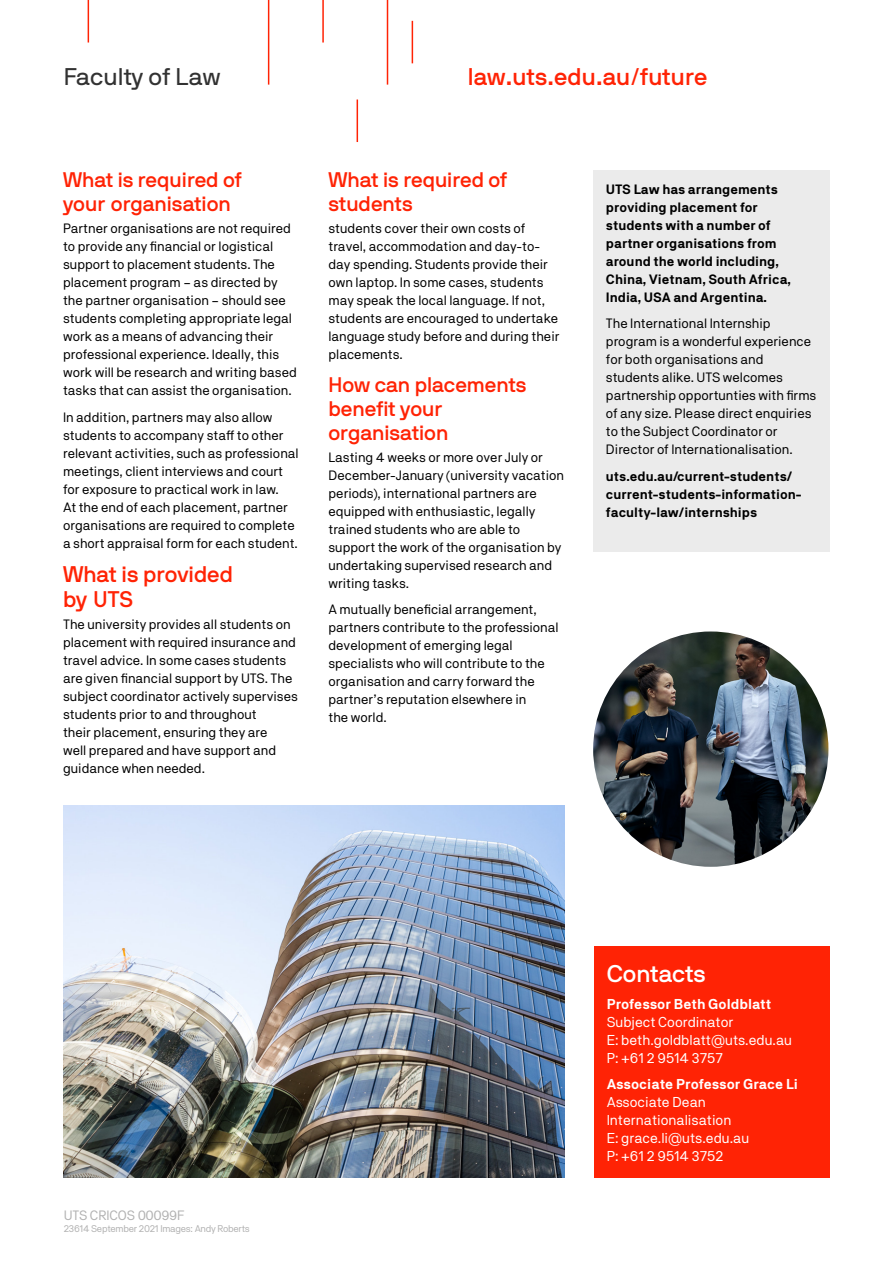
<style>
.page{position:relative;width:893px;height:1263px;background:#fff}
.page>*{position:absolute;margin:0;border:0;box-sizing:border-box;transform-origin:0 0}
.t1{font:500 24px "NB International Pro";letter-spacing:.005em;color:#ff2305}
.t2{font:24px "NB International Pro";letter-spacing:.01em;color:#323232}
.t3{font:500 24px "NB International Pro";color:#fff}
.t4{font:500 22.5px/25.5px "NB International Pro";color:#ff2305}
.t5{font:500 21px/24px "NB International Pro";color:#ff2305}
.t6{font:14.25px/18px "NB Akademie";color:#fff}
.t7{font:700 14.25px "NB Akademie";color:#fff}
.t8{font:13.5px/18px "NB Akademie";color:#000}
.t9{font:700 13.5px/18px "NB Akademie";color:#000}
.t10{font:13.5px "NB Akademie";letter-spacing:-.02em;color:#b2b2b2}
.t11{font:9.75px "NB Akademie";letter-spacing:-.03em;color:#b2b2b2}
</style>
<div class="page">
<hr style="left:387px;top:0;width:1px;height:85px;background:#ff2305">
<hr style="left:268px;top:0;width:1px;height:85px;background:#ff2305">
<hr style="left:322px;top:0;width:2px;height:43px;background:#ff2305">
<hr style="left:88px;top:0;width:1px;height:43px;background:#ff2305">
<hr style="left:357px;top:99px;width:1px;height:43px;background:#ff2305">
<hr style="left:412px;top:21px;width:1px;height:42px;background:#ff2305">
<img style="left:64px;top:806px;width:500px;height:372px">
<img style="left:593px;top:631px;width:235px;height:236px;border-radius:118px">
<div style="left:594px;top:946px;width:235px;height:232px;background:#ff2305"></div>
<div style="left:593px;top:170px;width:236px;height:382px;background:#ebebeb"></div>
<h1 class="t2" style="left:64px;top:63px;width:158px">Faculty of Law</h1>
<h1 class="t1" style="left:468px;top:63px;width:241px">law.uts.edu.au/future</h1>
<h3 class="t5" style="left:63px;top:167px;width:180px">What is required of your organisation</h3>
<p class="t8" style="left:63px;top:219px;width:235px">Partner organisations are not required to provide any financial or logistical support to placement students. The placement program – as directed by the partner organisation – should see students completing appropriate legal work as a means of advancing their professional experience. Ideally, this work will be research and writing based tasks that can assist the organisation.</p>
<p class="t8" style="left:63px;top:408px;width:237px">In addition, partners may also allow students to accompany staff to other relevant activities, such as professional meetings, client interviews and court for exposure to practical work in law.<br>At the end of each placement, partner organisations are required to complete a short appraisal form for each student.</p>
<h2 class="t4" style="left:63px;top:561px;width:171px">What is provided by UTS</h2>
<p class="t8" style="left:63px;top:615px;width:236px">The university provides all students on placement with required insurance and travel advice. In some cases students are given financial support by UTS. The subject coordinator actively supervises students prior to and throughout<br>their placement, ensuring they are<br>well prepared and have support and guidance when needed.</p>
<h3 class="t5" style="left:328px;top:167px;width:180px">What is required of students</h3>
<p class="t8" style="left:328px;top:219px;width:233px">students cover their own costs of travel, accommodation and day-to&shy;day spending. Students provide their own laptop. In some cases, students may speak the local language. If not, students are encouraged to undertake language study before and during their placements.</p>
<h3 class="t5" style="left:328px;top:372px;width:200px">How can placements benefit your organisation</h3>
<p class="t8" style="left:328px;top:448px;width:237px">Lasting 4 weeks or more over July or December-January (university vacation periods), international partners are equipped with enthusiastic, legally trained students who are able to support the work of the organisation by undertaking supervised research and writing tasks.</p>
<p class="t8" style="left:328px;top:600px;width:232px">A mutually beneficial arrangement, partners contribute to the professional development of emerging legal specialists who will contribute to the organisation and carry forward the partner’s reputation elsewhere in<br>the world.</p>
<p class="t9" style="left:606px;top:180px;width:187px">UTS Law has arrangements providing placement for students with a number of partner organisations from around the world including,<br>China, Vietnam, South Africa,<br>India, USA and Argentina.</p>
<p class="t8" style="left:606px;top:314px;width:212px">The International Internship program is a wonderful experience for both organisations and students alike. UTS welcomes partnership opportunties with firms of any size. Please direct enquiries to the Subject Coordinator or<br>Director of Internationalisation.</p>
<p class="t9" style="left:606px;top:467px;width:197px">uts.edu.au/current-students/ current-students-information&shy;faculty-law/internships</p>
<p class="t10" style="left:64px;top:1207px;width:122px">UTS CRICOS 00099F</p>
<p class="t11" style="left:64px;top:1222px;width:188px">23614 September 2021 Images: Andy Roberts</p>
<h1 class="t3" style="left:607px;top:960px;width:101px">Contacts</h1>
<p class="t7" style="left:607px;top:995px;width:166px">Professor Beth Goldblatt</p>
<p class="t6" style="left:607px;top:1013px;width:187px">Subject Coordinator<br>E: beth.goldblatt@uts.edu.au<br>P: +61 2 9514 3757</p>
<p class="t7" style="left:607px;top:1076px;width:193px">Associate Professor Grace Li</p>
<p class="t6" style="left:607px;top:1093px;width:144px">Associate Dean<br>Internationalisation<br>E: grace.li@uts.edu.au<br>P: +61 2 9514 3752</p>
</div>
